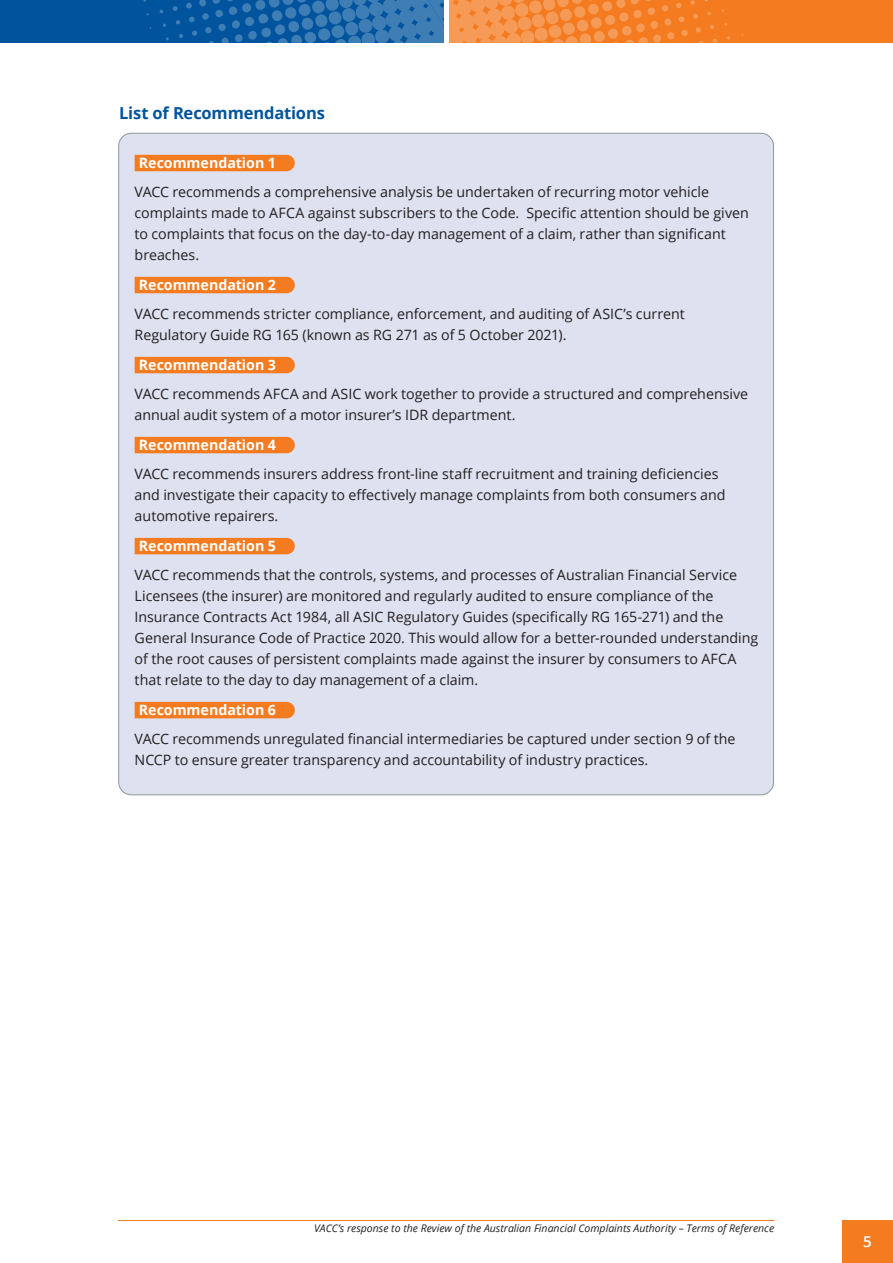
<style>
.page{position:relative;width:893px;height:1263px;background:#fff}
.page>*{position:absolute;margin:0;border:0;box-sizing:border-box;transform-origin:0 0}
.t1{font:700 16.5px "Open Sans";letter-spacing:-.01em;color:#00549e}
.t2{font:600 15px "Open Sans";color:#fff}
.t3{font:14.25px/21px "Open Sans";color:#231f20}
.t4{font:700 14.25px "Open Sans";letter-spacing:-.005em;color:#fff}
.t5{font:italic 10.5px "Open Sans";color:#231f20}
</style>
<div class="page">
<div style="left:0;top:0;width:443px;height:43px;background:#00549e"></div>
<div style="left:450px;top:0;width:443px;height:43px;background:#f47b20"></div>
<svg style="left:143px;top:0;width:587px;height:43px"></svg>
<div style="left:842px;top:1220px;width:51px;height:43px;background:#f47b20"></div>
<hr style="left:118px;top:1220px;width:656px;height:1px;background:#f47b20">
<div style="left:119px;top:133px;width:654px;height:662px;background:#dee1f0;border-radius:13px"></div>
<div style="left:135px;top:155px;width:160px;height:16px;background:#f47b20"></div>
<div style="left:135px;top:277px;width:160px;height:16px;background:#f47b20"></div>
<div style="left:135px;top:357px;width:160px;height:16px;background:#f47b20"></div>
<div style="left:135px;top:437px;width:160px;height:16px;background:#f47b20"></div>
<div style="left:135px;top:538px;width:160px;height:16px;background:#f47b20"></div>
<div style="left:135px;top:702px;width:160px;height:16px;background:#f47b20"></div>
<p class="t1" style="left:119px;top:101px;width:207px">List of Recommendations</p>
<p class="t4" style="left:139px;top:153px;width:139px">Recommendation 1</p>
<p class="t3" style="left:135px;top:181px;width:616px">VACC recommends a comprehensive analysis be undertaken of recurring motor vehicle complaints made to AFCA against subscribers to the Code. Specific attention should be given to complaints that focus on the day-to-day management of a claim, rather than significant breaches.</p>
<p class="t4" style="left:139px;top:275px;width:139px">Recommendation 2</p>
<p class="t3" style="left:135px;top:303px;width:552px">VACC recommends stricter compliance, enforcement, and auditing of ASIC’s current<br>Regulatory Guide RG 165 (known as RG 271 as of 5 October 2021).</p>
<p class="t4" style="left:139px;top:355px;width:139px">Recommendation 3</p>
<p class="t3" style="left:135px;top:383px;width:615px">VACC recommends AFCA and ASIC work together to provide a structured and comprehensive annual audit system of a motor insurer’s IDR department.</p>
<p class="t4" style="left:139px;top:435px;width:139px">Recommendation 4</p>
<p class="t3" style="left:135px;top:463px;width:592px">VACC recommends insurers address front-line staff recruitment and training deficiencies and investigate their capacity to effectively manage complaints from both consumers and automotive repairers.</p>
<p class="t4" style="left:139px;top:536px;width:139px">Recommendation 5</p>
<p class="t3" style="left:135px;top:564px;width:625px">VACC recommends that the controls, systems, and processes of Australian Financial Service Licensees (the insurer) are monitored and regularly audited to ensure compliance of the Insurance Contracts Act 1984, all ASIC Regulatory Guides (specifically RG 165-271) and the General Insurance Code of Practice 2020. This would allow for a better-rounded understanding of the root causes of persistent complaints made against the insurer by consumers to AFCA that relate to the day to day management of a claim.</p>
<p class="t4" style="left:139px;top:700px;width:139px">Recommendation 6</p>
<p class="t3" style="left:135px;top:728px;width:602px">VACC recommends unregulated financial intermediaries be captured under section 9 of the<br>NCCP to ensure greater transparency and accountability of industry practices.</p>
<p class="t5" style="left:314px;top:1221px;width:461px">VACC’s response to the Review of the Australian Financial Complaints Authority – Terms of Reference</p>
<p class="t2" style="left:863px;top:1231px;width:10px">5</p>
</div>
